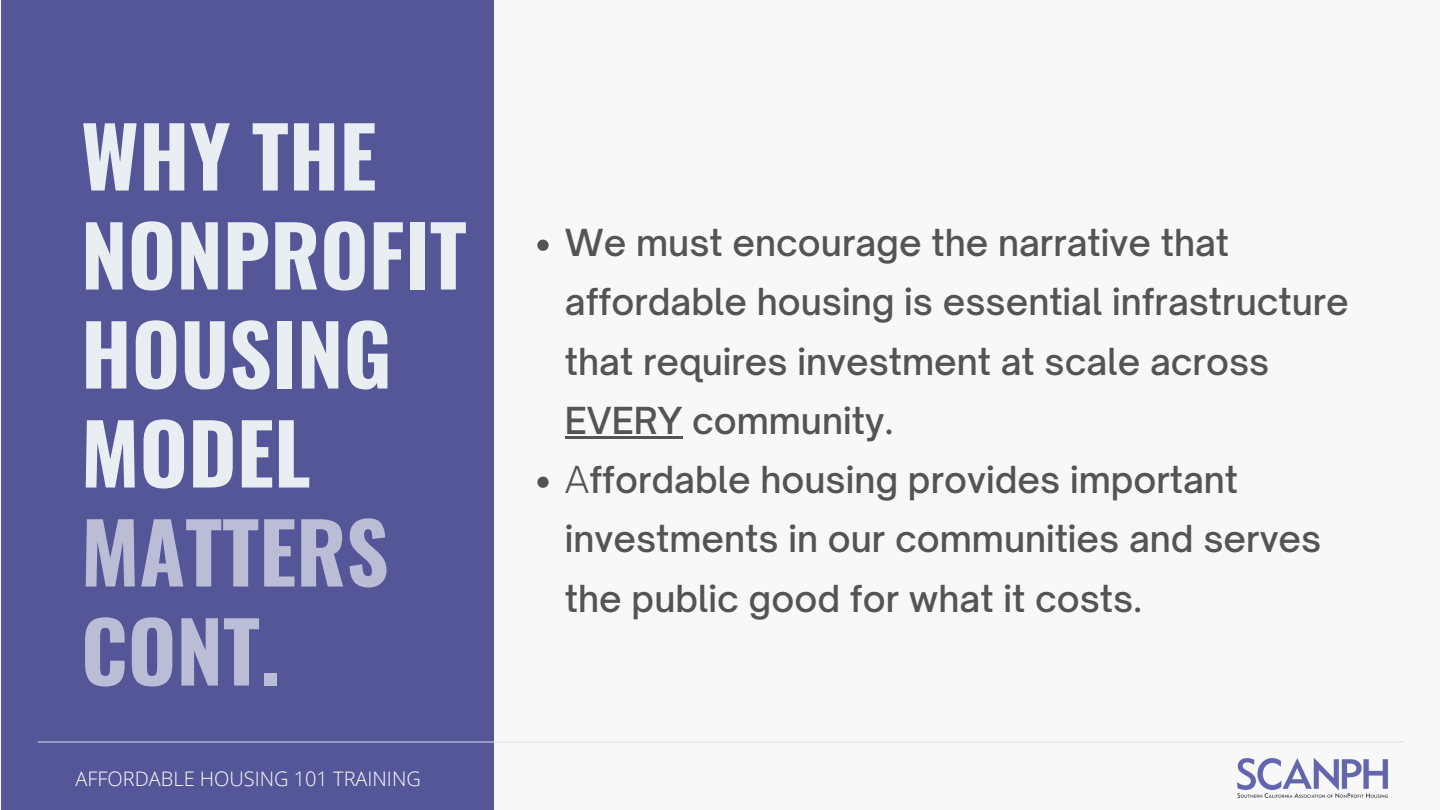
<style>
.page{position:relative;width:1440px;height:810px;background:#f8f8f8}
.page>*{position:absolute;margin:0;border:0;box-sizing:border-box;transform-origin:0 0}
.t1{font:700 83.1px/99px "Oswald";color:#e9eef3}
.t2{font:700 83.1px/99px "Oswald";color:#bbbdd6}
.t3{font:500 35.6px/59.2px "Open Sauce One";color:#545454}
.t4{font:300 20px "Open Sans";color:#fff}
.s1{font-weight:300}
</style>
<div class="page">
<svg style="left:537px;top:240px;width:12px;height:11px"></svg>
<hr style="left:565px;top:436px;width:117px;height:3px;background:#545454">
<svg style="left:537px;top:477px;width:12px;height:11px"></svg>
<div style="left:1px;top:0;width:493px;height:810px;background:#545698"></div>
<hr style="left:38px;top:742px;width:1365px;height:1px;background:#dedeed">
<img style="left:1238px;top:759px;width:149px;height:39px">
<h1 class="t1" style="left:81px;top:103px;width:387px">WHY THE<br>NONPROFIT<br>HOUSING<br>MODEL</h1>
<h1 class="t2" style="left:81px;top:499px;width:309px">MATTERS<br>CONT.</h1>
<p class="t4" style="left:76px;top:764px;width:347px">AFFORDABLE HOUSING 101 TRAINING</p>
<p class="t3" style="left:565px;top:213px;width:785px">We must encourage the narrative that affordable housing is essential infrastructure that requires investment at scale across EVERY community.<br><span class="s1">A</span>ffordable housing provides important investments in our communities and serves the public good for what it costs.</p>
</div>
